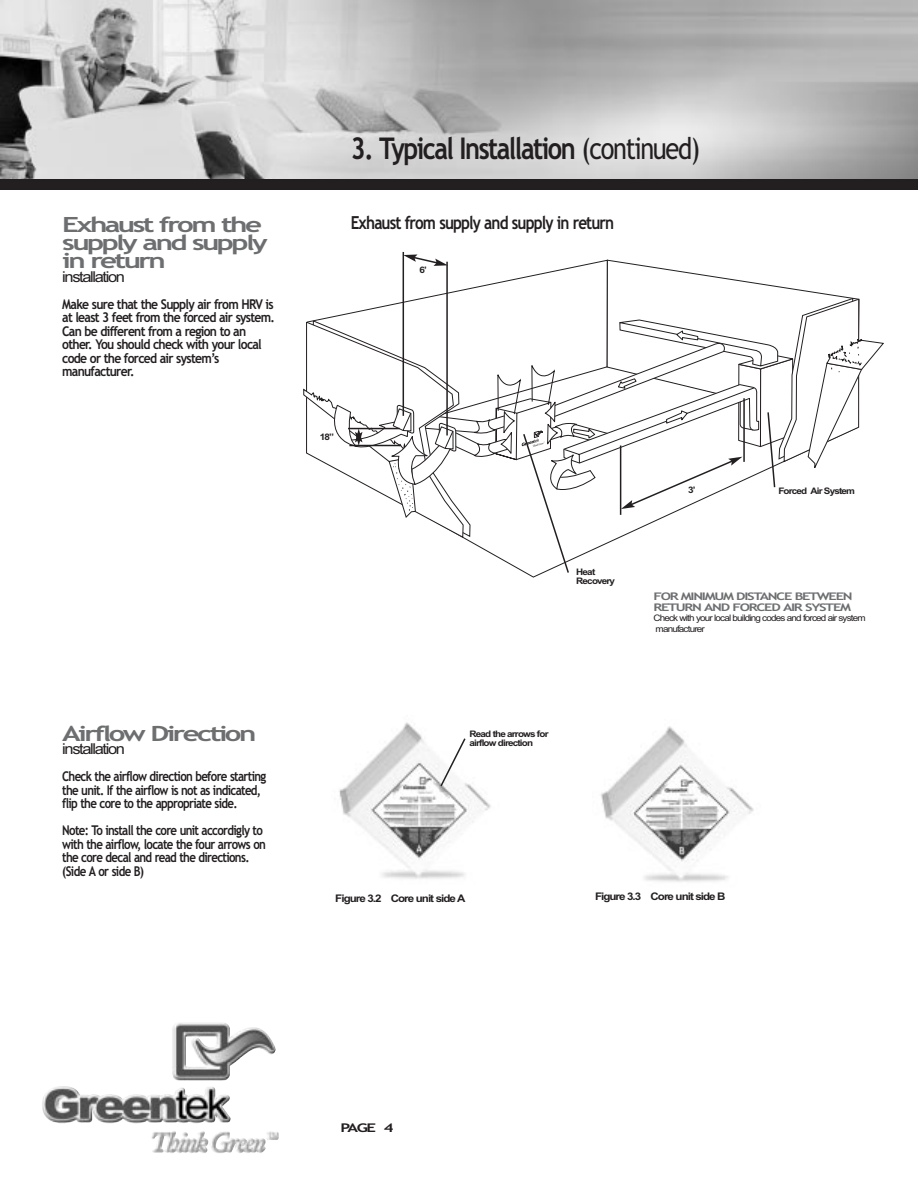
<style>
.page{position:relative;width:918px;height:1188px;background:#fff}
.page>*{position:absolute;margin:0;border:0;box-sizing:border-box;transform-origin:0 0}
.t1{font:700 30px "Trebuchet MS";letter-spacing:-.06em;color:#231f20;scale:.85 1}
.t2{font:700 21px/18px "Trebuchet MS";letter-spacing:-.09em;color:#6c6e70;scale:1.4 1}
.t3{font:700 18px "Trebuchet MS";letter-spacing:-.06em;color:#231f20;scale:.85 1}
.t4{font:15px "Arial MS";letter-spacing:-.085em;color:#231f20;scale:1.1 1}
.t5{font:700 13.5px/13.5px "Trebuchet MS";letter-spacing:-.06em;color:#231f20;scale:.85 1}
.t6{font:700 13.5px/13.5px "Trebuchet MS";letter-spacing:-.06em;color:#231f20;scale:.9 1}
.t7{font:700 12px "Trebuchet MS";color:#231f20;scale:1.4 1}
.t8{font:700 10.5px/10.5px "Trebuchet MS";letter-spacing:-.09em;color:#6c6e70;scale:1.4 1}
.t9{font:10.5px "Arial Bold MS";letter-spacing:-.085em;color:#231f20;scale:1.1 1}
.t10{font:9px/9px "Arial Bold MS";letter-spacing:-.085em;color:#231f20;scale:1.1 1}
.t11{font:9px/10.5px "Arial MS";letter-spacing:-.085em;color:#231f20;scale:1.1 1}
.s1{font-weight:400}
</style>
<div class="page">
<img style="left:0;top:0;width:918px;height:180px">
<img style="left:230px;top:1027px;width:46px;height:28px">
<img style="left:601px;top:788px;width:153px;height:94px">
<img style="left:339px;top:788px;width:152px;height:91px">
<svg style="left:303px;top:120px;width:581px;height:668px"></svg>
<div style="left:0;top:180px;width:918px;height:10px;background:#231f20"></div>
<h2 class="t2" style="left:62px;top:218px;width:148px">Exhaust from the supply and supply in return</h2>
<p class="t4" style="left:62px;top:271px;width:59px">installation</p>
<p class="t6" style="left:62px;top:298px;width:238px">Make sure that the Supply air from HRV is at least 3 feet from the forced air system.<br>Can be different from a region to an other. You should check with your local code or the forced air system’s manufacturer.</p>
<h2 class="t2" style="left:62px;top:726px;width:140px">Airflow Direction</h2>
<p class="t4" style="left:62px;top:744px;width:59px">installation</p>
<p class="t5" style="left:62px;top:771px;width:242px">Check the airflow direction before starting the unit. If the airflow is not as indicated, flip the core to the appropriate side.</p>
<p class="t5" style="left:62px;top:825px;width:241px">Note: To install the core unit accordigly to with the airflow, locate the four arrows on the core decal and read the directions. (Side A or side B)</p>
<h1 class="t1" style="left:351px;top:136px;width:413px">3. Typical Installation <span class="s1">(continued)</span></h1>
<h3 class="t3" style="left:351px;top:216px;width:311px">Exhaust from supply and supply in return</h3>
<p class="t10" style="left:320px;top:433px;width:15px">18”</p>
<p class="t10" style="left:419px;top:266px;width:8px">6’</p>
<p class="t10" style="left:576px;top:568px;width:37px">Heat<br>Recovery</p>
<p class="t10" style="left:688px;top:486px;width:8px">3’</p>
<p class="t10" style="left:778px;top:487px;width:71px">Forced Air System</p>
<p class="t8" style="left:653px;top:592px;width:144px">FOR MINIMUM DISTANCE BETWEEN<br>RETURN AND FORCED AIR SYSTEM</p>
<p class="t11" style="left:653px;top:614px;width:195px">Check with your local building codes and forced air system manufacturer</p>
<p class="t10" style="left:470px;top:731px;width:73px">Read the arrows for airflow direction</p>
<p class="t9" style="left:335px;top:895px;width:120px">Figure 3.2 Core unit side A</p>
<p class="t9" style="left:595px;top:893px;width:120px">Figure 3.3 Core unit side B</p>
<p class="t7" style="left:340px;top:1123px;width:39px">PAGE 4</p>
</div>
